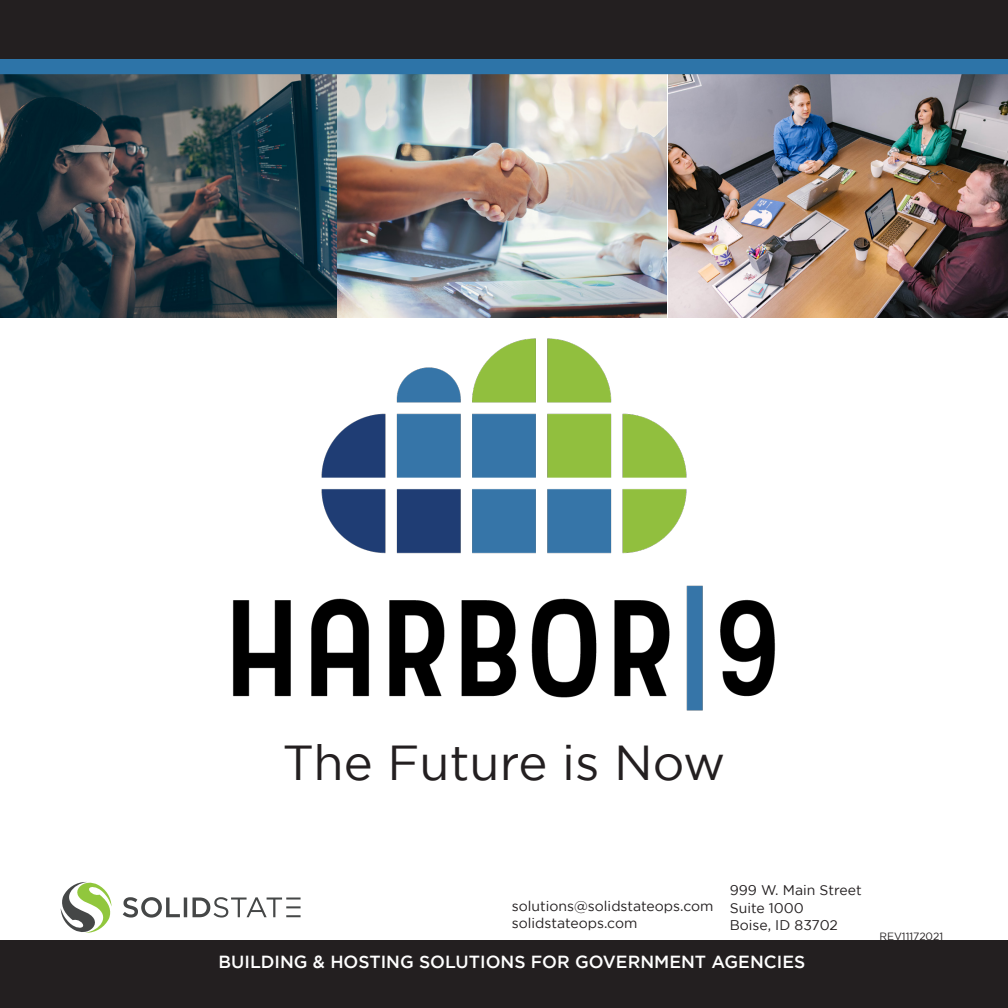
<style>
.page{position:relative;width:1008px;height:1008px;background:#fff}
.page>*{position:absolute;margin:0;border:0;box-sizing:border-box;transform-origin:0 0}
.t1{font:49px "Gotham";color:#231f20}
.t2{font:500 17.5px "Gotham";color:#fff}
.t3{font:14px "Gotham";color:#231f20}
.t4{font:10.5px "Gotham";color:#231f20}
</style>
<div class="page">
<img style="left:0;top:74px;width:336px;height:243px">
<img style="left:338px;top:74px;width:329px;height:243px">
<img style="left:669px;top:74px;width:339px;height:243px">
<div style="left:0;top:57px;width:1008px;height:17px;background:#2d74a8"></div>
<div style="left:0;top:940px;width:1008px;height:68px;background:#231f20"></div>
<div style="left:0;top:0;width:1008px;height:58px;background:#231f20"></div>
<svg style="left:123px;top:897px;width:178px;height:21px"></svg>
<svg style="left:60px;top:882px;width:52px;height:51px"></svg>
<img style="left:233px;top:338px;width:542px;height:373px">
<p class="t1" style="left:282px;top:736px;width:445px">The Future is Now</p>
<p class="t3" style="left:730px;top:882px;width:134px">999 W. Main Street</p>
<p class="t3" style="left:730px;top:900px;width:76px">Suite 1000</p>
<p class="t3" style="left:730px;top:917px;width:110px">Boise, ID 83702</p>
<p class="t3" style="left:512px;top:898px;width:203px">solutions@solidstateops.com</p>
<p class="t3" style="left:512px;top:916px;width:127px">solidstateops.com</p>
<p class="t2" style="left:219px;top:952px;width:588px">BUILDING &amp; HOSTING SOLUTIONS FOR GOVERNMENT AGENCIES</p>
<p class="t4" style="left:879px;top:930px;width:65px">REV11172021</p>
</div>
